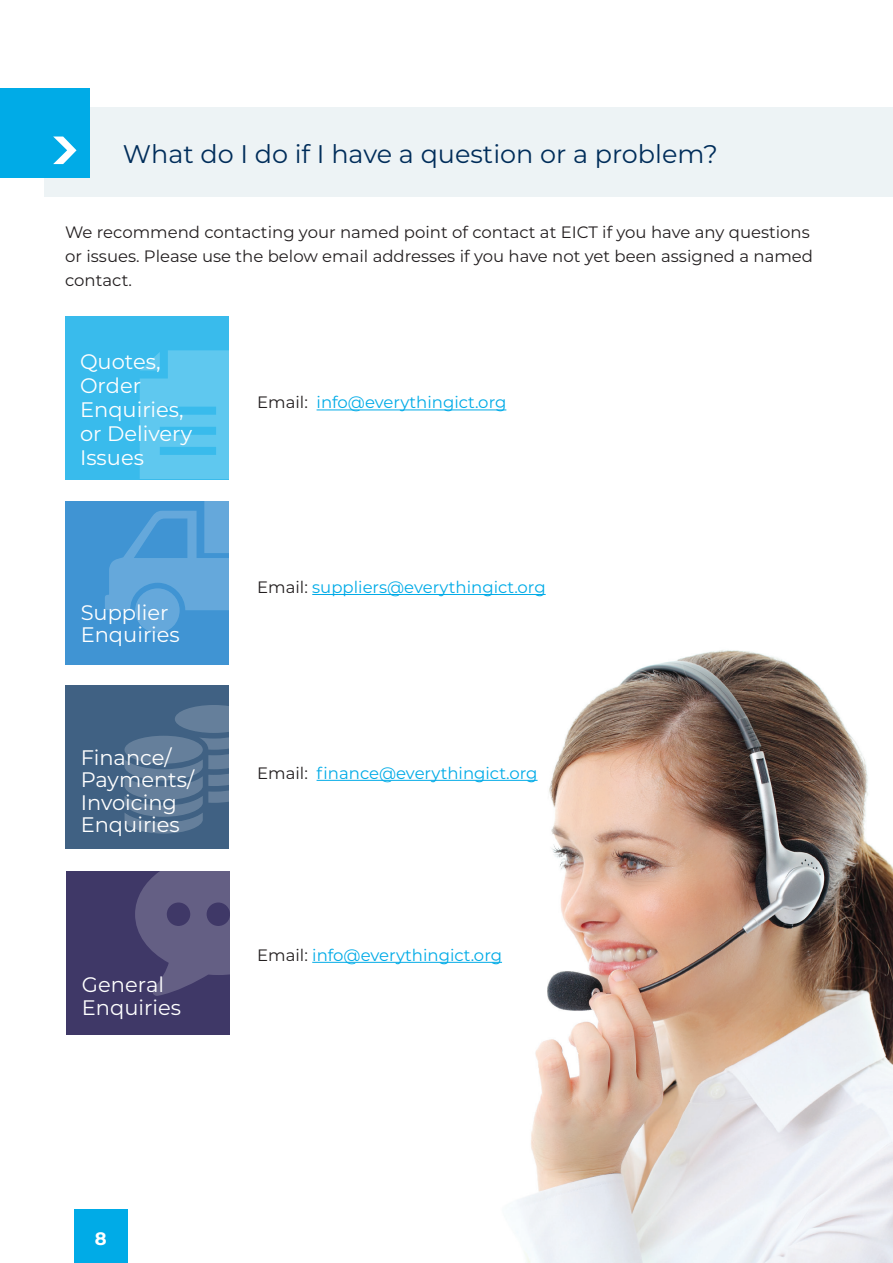
<style>
.page{position:relative;width:893px;height:1263px;background:#fff}
.page>*{position:absolute;margin:0;border:0;box-sizing:border-box;transform-origin:0 0}
.t1{font:25.5px "Montserrat";color:#002d5a}
.subtitle{font:21px/22.5px "Montserrat";color:#fff}
.BODY_COPY{font:21px/24px "Montserrat";color:#fff}
.t2{font:700 18px "Montserrat";color:#fff}
.BODY_COPY-2{font:16.5px/24px "Montserrat";color:#231f20}
.BODY_COPY-3{font:16.5px "Montserrat";color:#00abe7}
.s1{color:#231f20}
</style>
<div class="page">
<div style="left:74px;top:1209px;width:54px;height:54px;background:#00abe7"></div>
<img style="left:379px;top:650px;width:514px;height:613px">
<div style="left:45px;top:107px;width:848px;height:89px;background:#edf3f5"></div>
<div style="left:67px;top:871px;width:163px;height:163px;background:#3f3867"></div>
<svg style="left:135px;top:871px;width:95px;height:125px"></svg>
<hr style="left:317px;top:409px;width:189px;height:1px;background:#00abe7">
<hr style="left:312px;top:594px;width:234px;height:1px;background:#00abe7">
<hr style="left:317px;top:780px;width:221px;height:1px;background:#00abe7">
<hr style="left:312px;top:962px;width:190px;height:1px;background:#00abe7">
<div style="left:0;top:88px;width:89px;height:89px;background:#00abe7"></div>
<svg style="left:53px;top:137px;width:24px;height:27px"></svg>
<div style="left:65px;top:317px;width:163px;height:163px;background:#39bbec"></div>
<svg style="left:140px;top:350px;width:88px;height:129px"></svg>
<div style="left:65px;top:501px;width:163px;height:163px;background:#4094d3"></div>
<svg style="left:105px;top:501px;width:123px;height:132px"></svg>
<div style="left:66px;top:686px;width:163px;height:163px;background:#406183"></div>
<svg style="left:125px;top:705px;width:104px;height:128px"></svg>
<p class="t1" style="left:123px;top:137px;width:596px">What do I do if I have a question or a problem?</p>
<p class="BODY_COPY-2" style="left:65px;top:220px;width:749px">We recommend contacting your named point of contact at EICT if you have any questions or issues. Please use the below email addresses if you have not yet been assigned a named contact.</p>
<p class="BODY_COPY" style="left:80px;top:349px;width:114px">Quotes,<br>Order<br>Enquiries, or Delivery<br>Issues</p>
<p class="subtitle" style="left:81px;top:600px;width:101px">Supplier<br>Enquiries</p>
<p class="subtitle" style="left:81px;top:745px;width:115px">Finance/<br>Payments/<br>Invoicing<br>Enquiries</p>
<p class="subtitle" style="left:82px;top:972px;width:101px">General<br>Enquiries</p>
<p class="BODY_COPY-3" style="left:257px;top:391px;width:251px"><span class="s1">Email:</span> info@everythingict.org</p>
<p class="BODY_COPY-3" style="left:257px;top:576px;width:290px"><span class="s1">Email:</span> suppliers@everythingict.org</p>
<p class="BODY_COPY-3" style="left:257px;top:761px;width:282px"><span class="s1">Email:</span> finance@everythingict.org</p>
<p class="BODY_COPY-3" style="left:257px;top:943px;width:246px"><span class="s1">Email:</span> info@everythingict.org</p>
<p class="t2" style="left:95px;top:1225px;width:13px">8</p>
</div>
